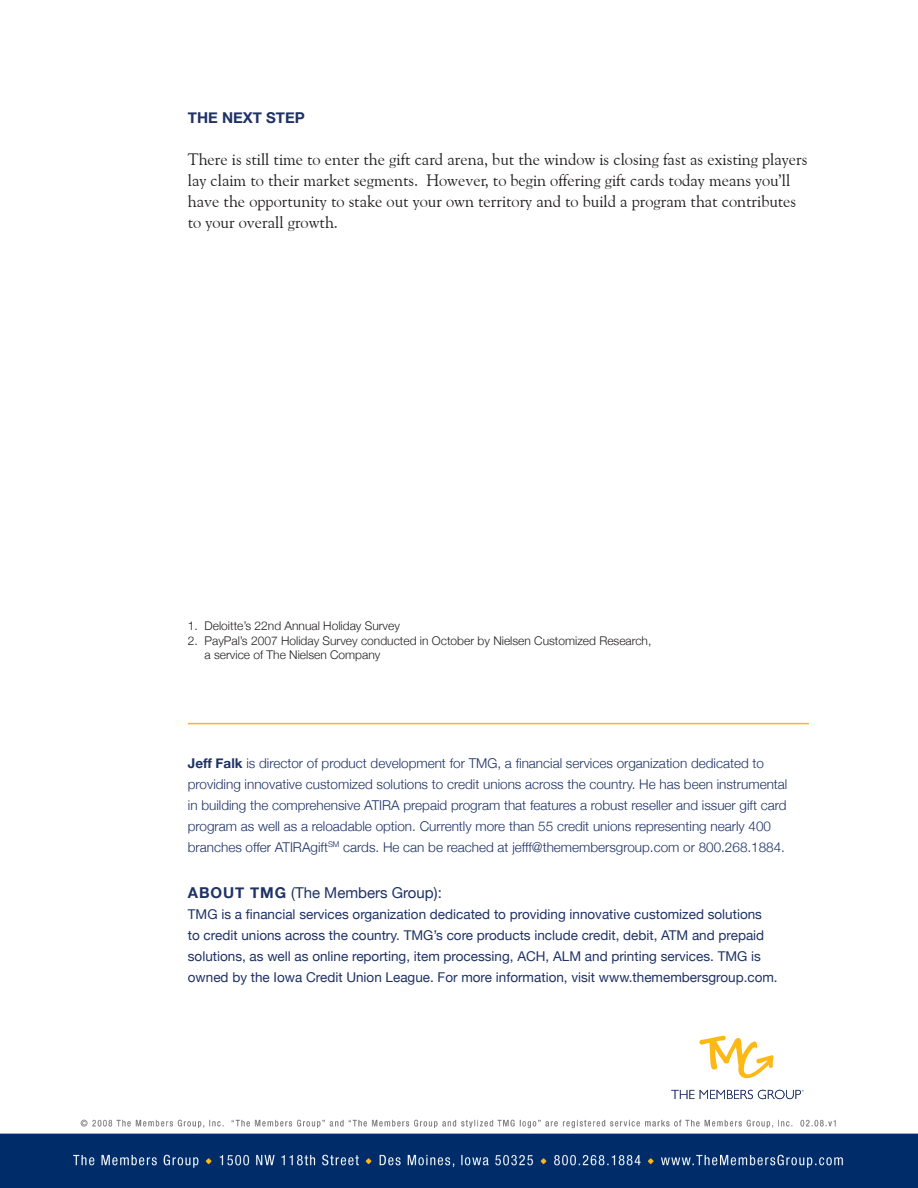
<style>
.page{position:relative;width:918px;height:1188px;background:#fff}
.page>*{position:absolute;margin:0;border:0;box-sizing:border-box;transform-origin:0 0}
.t1{font:16.5px/21px "Goudy Old Style BT";color:#231f20}
.t2{font:15px "Helvetica Neue";color:#1e3265}
.t3{font:700 15px "Helvetica Neue";color:#1e3265}
.t4{font:300 13.5px/21px "Helvetica Neue";color:#1e3265}
.t5{font:13.5px/21px "Helvetica Neue";color:#1e3265}
.t6{font:300 12px/14.4px "Helvetica Neue";color:#231f20}
.s1{font-weight:700}
</style>
<div class="page">
<svg style="left:699px;top:1036px;width:74px;height:43px"></svg>
<svg style="left:671px;top:1090px;width:133px;height:9px"></svg>
<img style="left:0;top:1119px;width:918px;height:69px">
<hr style="left:188px;top:723px;width:621px;height:1px;background:#fcb814">
<p class="t3" style="left:188px;top:108px;width:118px">THE NEXT STEP</p>
<p class="t1" style="left:188px;top:148px;width:621px">There is still time to enter the gift card arena, but the window is closing fast as existing players lay claim to their market segments. However, to begin offering gift cards today means you’ll have the opportunity to stake out your own territory and to build a program that contributes to your overall growth.</p>
<p class="t6" style="left:188px;top:619px;width:214px">1. Deloitte’s 22nd Annual Holiday Survey</p>
<p class="t6" style="left:205px;top:633px;width:448px;text-indent:-17px">2. PayPal’s 2007 Holiday Survey conducted in October by Nielsen Customized Research, a service of The Nielsen Company</p>
<p class="t4" style="left:188px;top:752px;width:601px"><span class="s1">Jeff Falk</span> is director of product development for TMG, a financial services organization dedicated to providing innovative customized solutions to credit unions across the country. He has been instrumental in building the comprehensive ATIRA prepaid program that features a robust reseller and issuer gift card program as well as a reloadable option. Currently more than 55 credit unions representing nearly 400 branches offer ATIRAgift<sup>SM</sup> cards. He can be reached at jefff@themembersgroup.com or 800.268.1884.</p>
<p class="t2" style="left:188px;top:884px;width:255px"><span class="s1">ABOUT TMG</span> (The Members Group):</p>
<p class="t5" style="left:188px;top:904px;width:591px">TMG is a financial services organization dedicated to providing innovative customized solutions<br>to credit unions across the country. TMG’s core products include credit, debit, ATM and prepaid solutions, as well as online reporting, item processing, ACH, ALM and printing services. TMG is owned by the Iowa Credit Union League. For more information, visit www.themembersgroup.com.</p>
</div>
